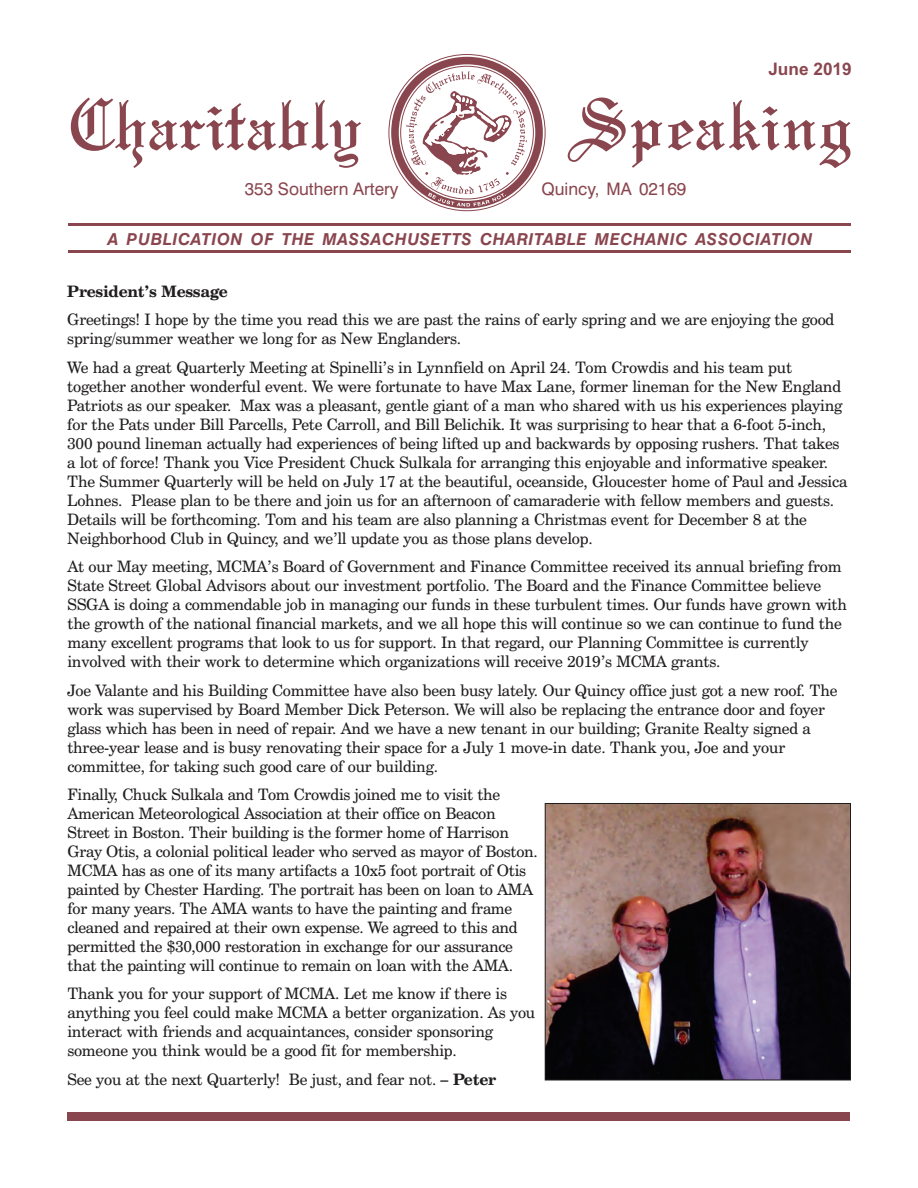
<style>
.page{position:relative;width:918px;height:1188px;background:#fff}
.page>*{position:absolute;margin:0;border:0;box-sizing:border-box;transform-origin:0 0}
.t1{font:17.25px "Swiss 721 BT";color:#8a464f}
.t2{font:700 17.25px "Arial";color:#8a464f}
.t3{font:italic 700 16.5px "Swiss 721 BT";letter-spacing:.035em;color:#8a464f}
.t4{font:15.75px/19px "Century Schoolbook BT";letter-spacing:-.015em;color:#201d1e}
.t5{font:700 15.75px "Century Schoolbook BT";letter-spacing:-.015em;color:#201d1e}
.s1{font-weight:700}
</style>
<div class="page">
<div style="left:68px;top:1112px;width:782px;height:9px;background:#8a464f"></div>
<svg style="left:388px;top:54px;width:158px;height:157px"></svg>
<div style="left:391px;top:57px;width:152px;height:151px;background:#8a464f;border-radius:50%"></div>
<svg style="left:399px;top:64px;width:136px;height:137px"></svg>
<svg style="left:406px;top:71px;width:121px;height:136px"></svg>
<hr style="left:68px;top:250px;width:783px;height:2px;background:#8a464f">
<svg style="left:71px;top:98px;width:290px;height:70px"></svg>
<svg style="left:568px;top:98px;width:282px;height:70px"></svg>
<hr style="left:68px;top:223px;width:783px;height:3px;background:#8a464f">
<img style="left:547px;top:805px;width:302px;height:273px">
<div style="left:545px;top:803px;width:306px;height:277px;border:1px solid #201d1e"></div>
<p class="t2" style="left:768px;top:63px;width:85px">June 2019</p>
<p class="t1" style="left:245px;top:182px;width:155px">353 Southern Artery</p>
<p class="t3" style="left:108px;top:232px;width:706px">A PUBLICATION OF THE MASSACHUSETTS CHARITABLE MECHANIC ASSOCIATION</p>
<p class="t1" style="left:541px;top:182px;width:146px">Quincy, MA 02169</p>
<p class="t5" style="left:67px;top:285px;width:162px">President’s Message</p>
<p class="t4" style="left:67px;top:312px;width:769px">Greetings! I hope by the time you read this we are past the rains of early spring and we are enjoying the good spring/summer weather we long for as New Englanders.</p>
<p class="t4" style="left:67px;top:359px;width:782px">We had a great Quarterly Meeting at Spinelli’s in Lynnfield on April 24. Tom Crowdis and his team put together another wonderful event. We were fortunate to have Max Lane, former lineman for the New England Patriots as our speaker. Max was a pleasant, gentle giant of a man who shared with us his experiences playing for the Pats under Bill Parcells, Pete Carroll, and Bill Belichik. It was surprising to hear that a 6-foot 5-inch, 300 pound lineman actually had experiences of being lifted up and backwards by opposing rushers. That takes a lot of force! Thank you Vice President Chuck Sulkala for arranging this enjoyable and informative speaker.<br>The Summer Quarterly will be held on July 17 at the beautiful, oceanside, Gloucester home of Paul and Jessica Lohnes. Please plan to be there and join us for an afternoon of camaraderie with fellow members and guests.<br>Details will be forthcoming. Tom and his team are also planning a Christmas event for December 8 at the Neighborhood Club in Quincy, and we’ll update you as those plans develop.</p>
<p class="t4" style="left:67px;top:559px;width:781px">At our May meeting, MCMA’s Board of Government and Finance Committee received its annual briefing from State Street Global Advisors about our investment portfolio. The Board and the Finance Committee believe SSGA is doing a commendable job in managing our funds in these turbulent times. Our funds have grown with the growth of the national financial markets, and we all hope this will continue so we can continue to fund the many excellent programs that look to us for support. In that regard, our Planning Committee is currently involved with their work to determine which organizations will receive 2019’s MCMA grants.</p>
<p class="t4" style="left:67px;top:682px;width:772px">Joe Valante and his Building Committee have also been busy lately. Our Quincy office just got a new roof. The work was supervised by Board Member Dick Peterson. We will also be replacing the entrance door and foyer glass which has been in need of repair. And we have a new tenant in our building; Granite Realty signed a three-year lease and is busy renovating their space for a July 1 move-in date. Thank you, Joe and your committee, for taking such good care of our building.</p>
<p class="t4" style="left:67px;top:787px;width:472px">Finally, Chuck Sulkala and Tom Crowdis joined me to visit the American Meteorological Association at their office on Beacon Street in Boston. Their building is the former home of Harrison Gray Otis, a colonial political leader who served as mayor of Boston.<br>MCMA has as one of its many artifacts a 10x5 foot portrait of Otis painted by Chester Harding. The portrait has been on loan to AMA for many years. The AMA wants to have the painting and frame cleaned and repaired at their own expense. We agreed to this and permitted the $30,000 restoration in exchange for our assurance that the painting will continue to remain on loan with the AMA.</p>
<p class="t4" style="left:67px;top:986px;width:470px">Thank you for your support of MCMA. Let me know if there is anything you feel could make MCMA a better organization. As you interact with friends and acquaintances, consider sponsoring someone you think would be a good fit for membership.</p>
<p class="t4" style="left:68px;top:1072px;width:430px">See you at the next Quarterly! Be just, and fear not. <span class="s1">– Peter</span></p>
</div>
